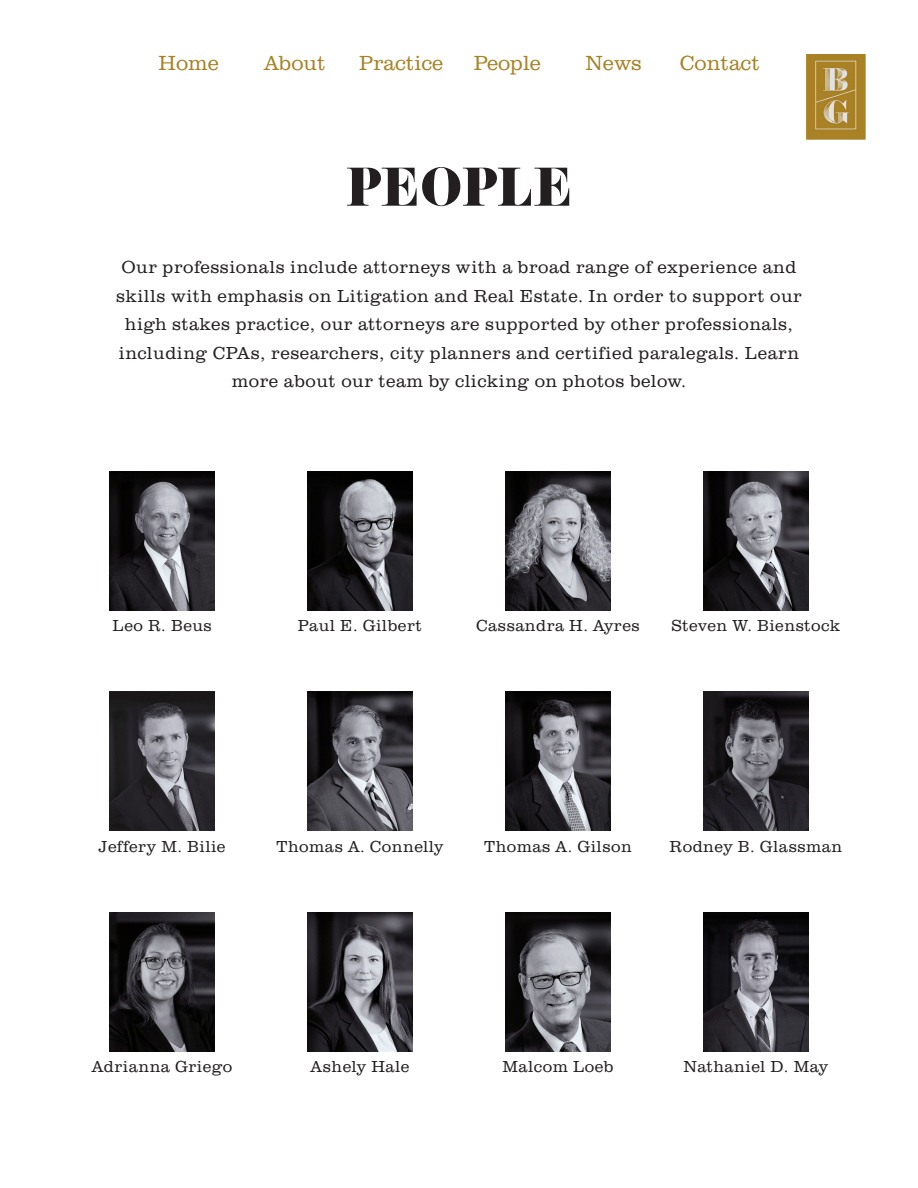
<style>
.page{position:relative;width:918px;height:1188px;background:#fff}
.page>*{position:absolute;margin:0;border:0;box-sizing:border-box;transform-origin:0 0}
.t1{font:57px "Didoni URWD";letter-spacing:-.015em;color:#231f20}
.t2{font:300 21px "Clarendon BT";color:#a88226}
.body_style_center{font:300 18px/28.5px "Clarendon URW";letter-spacing:.03em;color:#231f20;text-align:center}
.body_style_center-2{font:300 16.5px "Clarendon URW";letter-spacing:.03em;color:#231f20}
</style>
<div class="page">
<img style="left:806px;top:54px;width:60px;height:86px">
<img style="left:110px;top:472px;width:104px;height:139px">
<img style="left:110px;top:692px;width:104px;height:139px">
<img style="left:110px;top:912px;width:104px;height:139px">
<img style="left:308px;top:472px;width:104px;height:139px">
<img style="left:308px;top:692px;width:104px;height:139px">
<img style="left:308px;top:912px;width:104px;height:139px">
<img style="left:506px;top:472px;width:104px;height:139px">
<img style="left:506px;top:692px;width:104px;height:139px">
<img style="left:506px;top:912px;width:104px;height:139px">
<img style="left:704px;top:472px;width:104px;height:139px">
<img style="left:704px;top:692px;width:104px;height:139px">
<img style="left:704px;top:912px;width:104px;height:139px">
<p class="t2" style="left:159px;top:50px;width:62px">Home</p>
<p class="t2" style="left:264px;top:50px;width:63px">About</p>
<p class="t2" style="left:359px;top:50px;width:86px">Practice</p>
<p class="t2" style="left:474px;top:50px;width:69px">People</p>
<p class="t2" style="left:585px;top:50px;width:58px">News</p>
<p class="t2" style="left:680px;top:50px;width:82px">Contact</p>
<p class="t1" style="left:346px;top:153px;width:228px">PEOPLE</p>
<p class="body_style_center" style="left:116px;top:252px;width:687px">Our professionals include attorneys with a broad range of experience and skills with emphasis on Litigation and Real Estate. In order to support our high stakes practice, our attorneys are supported by other professionals, including CPAs, researchers, city planners and certified paralegals. Learn more about our team by clicking on photos below.</p>
<p class="body_style_center-2" style="left:112px;top:615px;width:101px">Leo R. Beus</p>
<p class="body_style_center-2" style="left:298px;top:615px;width:126px">Paul E. Gilbert</p>
<p class="body_style_center-2" style="left:476px;top:615px;width:165px">Cassandra H. Ayres</p>
<p class="body_style_center-2" style="left:671px;top:615px;width:170px">Steven W. Bienstock</p>
<p class="body_style_center-2" style="left:99px;top:835px;width:129px">Jeffery M. Bilie</p>
<p class="body_style_center-2" style="left:277px;top:835px;width:169px">Thomas A. Connelly</p>
<p class="body_style_center-2" style="left:484px;top:835px;width:149px">Thomas A. Gilson</p>
<p class="body_style_center-2" style="left:669px;top:835px;width:174px">Rodney B. Glassman</p>
<p class="body_style_center-2" style="left:92px;top:1055px;width:142px">Adrianna Griego</p>
<p class="body_style_center-2" style="left:311px;top:1055px;width:100px">Ashely Hale</p>
<p class="body_style_center-2" style="left:502px;top:1055px;width:113px">Malcom Loeb</p>
<p class="body_style_center-2" style="left:684px;top:1055px;width:146px">Nathaniel D. May</p>
</div>
